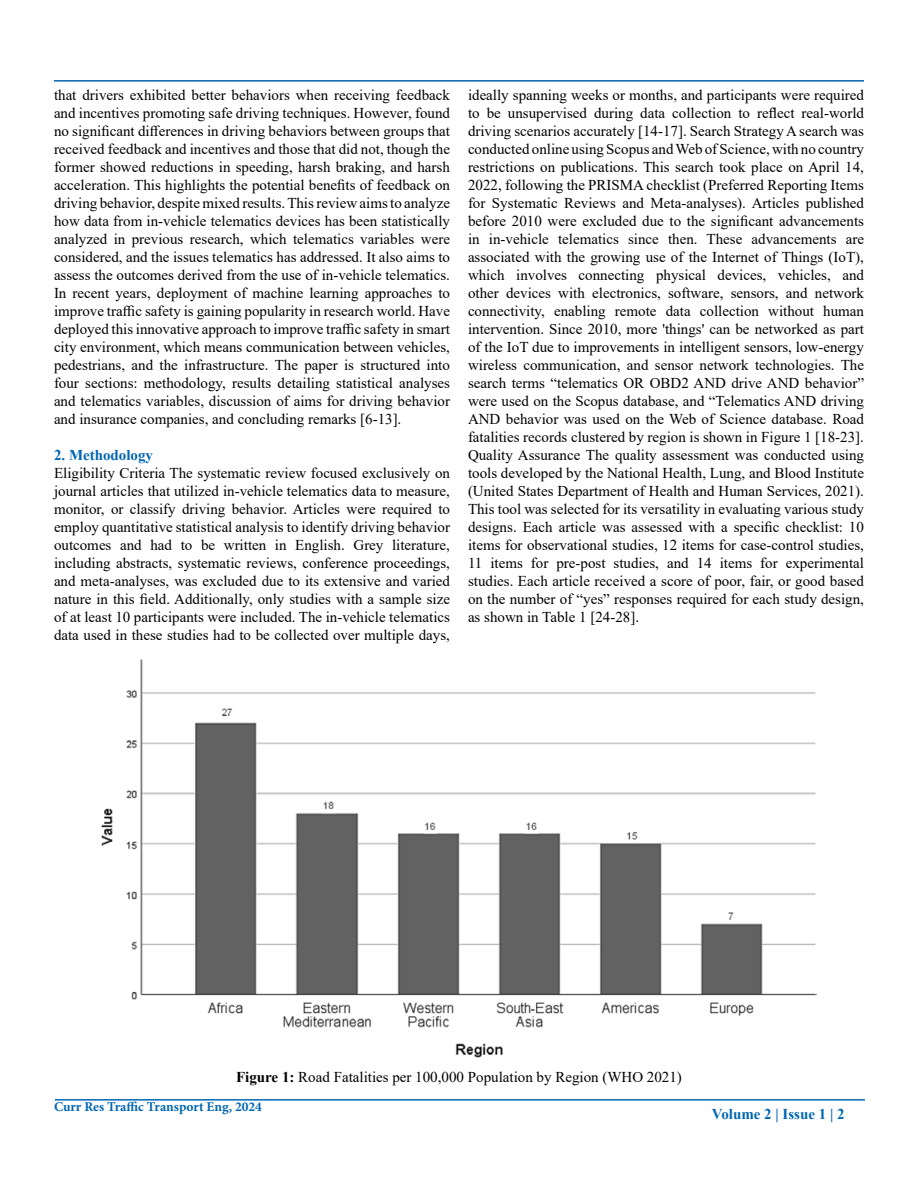
<style>
.page{position:relative;width:918px;height:1188px;background:#fff}
.page>*{position:absolute;margin:0;border:0;box-sizing:border-box;transform-origin:0 0}
.t1{font:15px/18px "Times New Roman";color:#000;text-align:justify}
.t2{font:700 15px "Times New Roman";color:#0066b3}
.t3{font:700 13.5px "Minion Pro";color:#0066b3}
.s1{font-weight:700}
</style>
<div class="page">
<hr style="left:55px;top:1099px;width:810px;height:2px;background:#0066b3">
<hr style="left:54px;top:80px;width:810px;height:2px;background:#0066b3">
<img style="left:102px;top:659px;width:714px;height:399px">
<p class="t1" style="left:54px;top:85px;width:398px">that drivers exhibited better behaviors when receiving feedback and incentives promoting safe driving techniques. However, found no significant differences in driving behaviors between groups that received feedback and incentives and those that did not, though the former showed reductions in speeding, harsh braking, and harsh acceleration. This highlights the potential benefits of feedback on driving behavior, despite mixed results. This review aims to analyze how data from in-vehicle telematics devices has been statistically analyzed in previous research, which telematics variables were considered, and the issues telematics has addressed. It also aims to assess the outcomes derived from the use of in-vehicle telematics.<br>In recent years, deployment of machine learning approaches to improve traffic safety is gaining popularity in research world. Have deployed this innovative approach to improve traffic safety in smart city environment, which means communication between vehicles, pedestrians, and the infrastructure. The paper is structured into four sections: methodology, results detailing statistical analyses and telematics variables, discussion of aims for driving behavior and insurance companies, and concluding remarks [6-13].</p>
<p class="t2" style="left:54px;top:444px;width:101px">2. Methodology</p>
<p class="t1" style="left:54px;top:463px;width:398px">Eligibility Criteria The systematic review focused exclusively on journal articles that utilized in-vehicle telematics data to measure, monitor, or classify driving behavior. Articles were required to employ quantitative statistical analysis to identify driving behavior outcomes and had to be written in English. Grey literature, including abstracts, systematic reviews, conference proceedings, and meta-analyses, was excluded due to its extensive and varied nature in this field. Additionally, only studies with a sample size of at least 10 participants were included. The in-vehicle telematics data used in these studies had to be collected over multiple days,</p>
<p class="t1" style="left:468px;top:85px;width:398px">ideally spanning weeks or months, and participants were required to be unsupervised during data collection to reflect real-world driving scenarios accurately [14-17]. Search Strategy A search was conducted online using Scopus and Web of Science, with no country restrictions on publications. This search took place on April 14, 2022, following the PRISMA checklist (Preferred Reporting Items for Systematic Reviews and Meta-analyses). Articles published before 2010 were excluded due to the significant advancements in in-vehicle telematics since then. These advancements are associated with the growing use of the Internet of Things (IoT), which involves connecting physical devices, vehicles, and other devices with electronics, software, sensors, and network connectivity, enabling remote data collection without human intervention. Since 2010, more 'things' can be networked as part of the IoT due to improvements in intelligent sensors, low-energy wireless communication, and sensor network technologies. The search terms “telematics OR OBD2 AND drive AND behavior” were used on the Scopus database, and “Telematics AND driving AND behavior was used on the Web of Science database. Road fatalities records clustered by region is shown in Figure 1 [18-23].<br>Quality Assurance The quality assessment was conducted using tools developed by the National Health, Lung, and Blood Institute (United States Department of Health and Human Services, 2021).<br>This tool was selected for its versatility in evaluating various study designs. Each article was assessed with a specific checklist: 10 items for observational studies, 12 items for case-control studies, 11 items for pre-post studies, and 14 items for experimental studies. Each article received a score of poor, fair, or good based on the number of “yes” responses required for each study design, as shown in Table 1 [24-28].</p>
<p class="t1" style="left:236px;top:1068px;width:447px"><span class="s1">Figure 1:</span> Road Fatalities per 100,000 Population by Region (WHO 2021)</p>
<p class="t3" style="left:54px;top:1097px;width:210px">Curr Res Traffic Transport Eng, 2024</p>
<p class="t2" style="left:712px;top:1103px;width:134px">Volume 2 | Issue 1 | 2</p>
</div>
